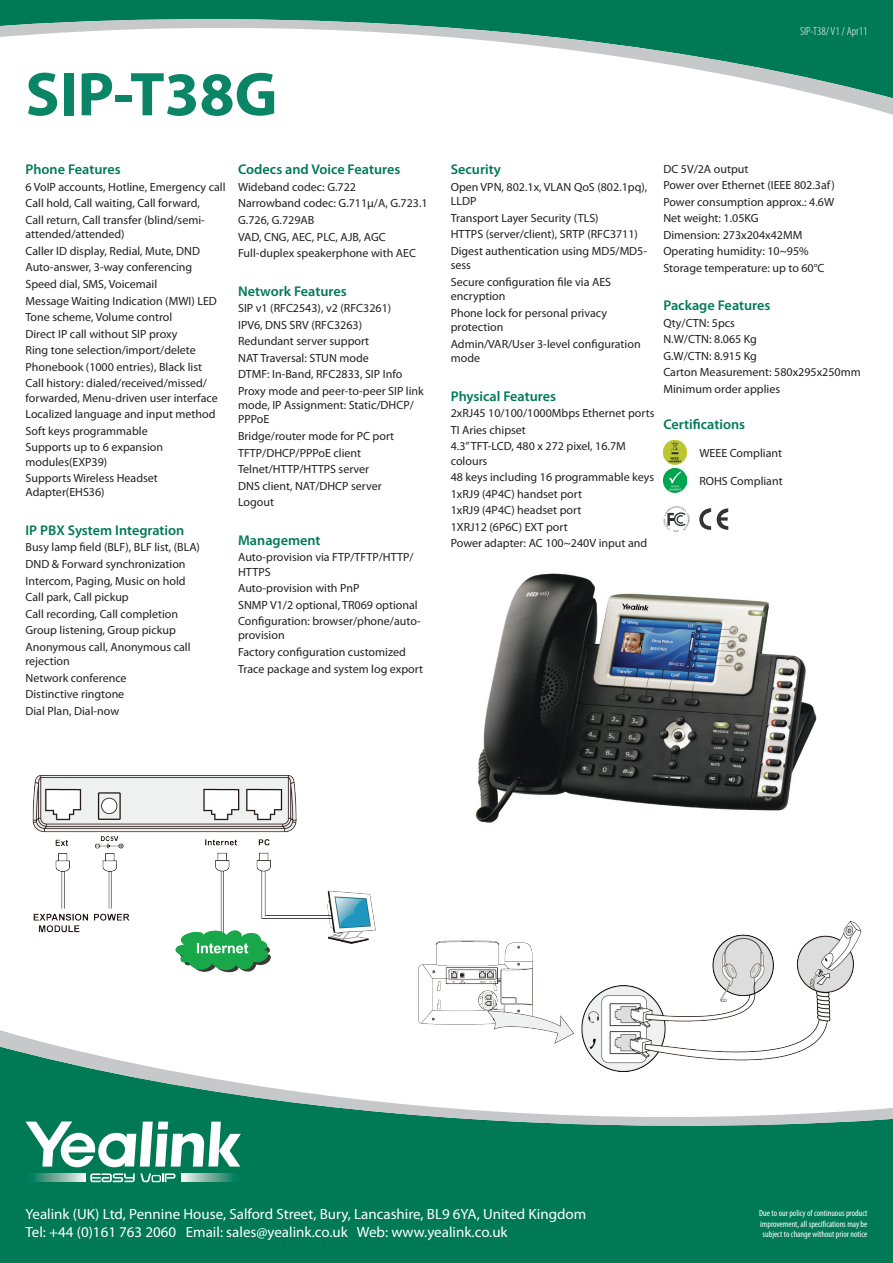
<style>
.page{position:relative;width:893px;height:1263px;background:#fff}
.page>*{position:absolute;margin:0;border:0;box-sizing:border-box;transform-origin:0 0}
.Front_Title{font:700 62.4px "Myriad Pro";color:#0a8566}
.t1{font:14.85px "Myriad Pro";color:#fff}
.Product_Sub_Title{font:600 14.1px "Myriad Pro";color:#007955}
.Body{font:600 14.1px "Myriad Pro";color:#007955}
.Body-2{font:11.85px/14.4px "Myriad Pro";color:#231f20}
.Body-3{font:300 condensed 11.85px "Myriad Pro";color:#fff}
.Bullet_Points_Small{font:condensed 9px/10.8px "Myriad Pro";color:#fff;text-align:justify}
</style>
<div class="page">
<div style="left:0;top:1161px;width:893px;height:102px;background:#007955"></div>
<svg style="left:0;top:1030px;width:893px;height:131px;fill:#007955"></svg>
<svg style="left:0;top:0;width:893px;height:115px"></svg>
<svg style="left:90px;top:1173px;width:85px;height:9px"></svg>
<svg style="left:26px;top:1174px;width:59px;height:7px"></svg>
<svg style="left:181px;top:1174px;width:60px;height:7px"></svg>
<svg style="left:26px;top:1121px;width:215px;height:46px"></svg>
<img style="left:18px;top:775px;width:850px;height:299px">
<img style="left:457px;top:573px;width:368px;height:252px">
<img style="left:663px;top:441px;width:24px;height:23px">
<img style="left:663px;top:469px;width:24px;height:23px">
<svg style="left:699px;top:508px;width:29px;height:22px"></svg>
<svg style="left:663px;top:506px;width:27px;height:26px"></svg>
<p class="Front_Title" style="left:26px;top:54px;width:254px">SIP-T38G</p>
<p class="Product_Sub_Title" style="left:26px;top:161px;width:97px">Phone Features</p>
<p class="Body-2" style="left:26px;top:180px;width:202px">6 VoIP accounts, Hotline, Emergency call</p>
<p class="Body-2" style="left:26px;top:196px;width:176px">Call hold, Call waiting, Call forward,</p>
<p class="Body-2" style="left:26px;top:213px;width:181px">Call return, Call transfer (blind/semi&shy;attended/attended)</p>
<p class="Body-2" style="left:26px;top:244px;width:176px">Caller ID display, Redial, Mute, DND</p>
<p class="Body-2" style="left:26px;top:260px;width:168px">Auto-answer, 3-way conferencing</p>
<p class="Body-2" style="left:26px;top:277px;width:133px">Speed dial, SMS, Voicemail</p>
<p class="Body-2" style="left:26px;top:293px;width:193px">Message Waiting Indication (MWI) LED</p>
<p class="Body-2" style="left:26px;top:310px;width:148px">Tone scheme, Volume control</p>
<p class="Body-2" style="left:26px;top:326px;width:153px">Direct IP call without SIP proxy</p>
<p class="Body-2" style="left:26px;top:343px;width:172px">Ring tone selection/import/delete</p>
<p class="Body-2" style="left:26px;top:359px;width:178px">Phonebook (1000 entries), Black list</p>
<p class="Body-2" style="left:26px;top:376px;width:194px">Call history: dialed/received/missed/ forwarded, Menu-driven user interface</p>
<p class="Body-2" style="left:26px;top:407px;width:192px">Localized language and input method</p>
<p class="Body-2" style="left:26px;top:423px;width:124px">Soft keys programmable</p>
<p class="Body-2" style="left:26px;top:440px;width:139px">Supports up to 6 expansion modules(EXP39)</p>
<p class="Body-2" style="left:26px;top:471px;width:134px">Supports Wireless Headset<br>Adapter(EHS36)</p>
<p class="Product_Sub_Title" style="left:26px;top:521px;width:160px">IP PBX System Integration</p>
<p class="Body-2" style="left:26px;top:540px;width:176px">Busy lamp field (BLF), BLF list, (BLA)</p>
<p class="Body-2" style="left:26px;top:557px;width:162px">DND &amp; Forward synchronization</p>
<p class="Body-2" style="left:26px;top:573px;width:162px">Intercom, Paging, Music on hold</p>
<p class="Body-2" style="left:26px;top:590px;width:105px">Call park, Call pickup</p>
<p class="Body-2" style="left:26px;top:606px;width:154px">Call recording, Call completion</p>
<p class="Body-2" style="left:26px;top:623px;width:152px">Group listening, Group pickup</p>
<p class="Body-2" style="left:26px;top:639px;width:166px">Anonymous call, Anonymous call rejection</p>
<p class="Body-2" style="left:26px;top:670px;width:103px">Network conference</p>
<p class="Body-2" style="left:26px;top:687px;width:100px">Distinctive ringtone</p>
<p class="Body-2" style="left:26px;top:703px;width:95px">Dial Plan, Dial-now</p>
<p class="Product_Sub_Title" style="left:238px;top:161px;width:164px">Codecs and Voice Features</p>
<p class="Body-2" style="left:238px;top:180px;width:119px">Wideband codec: G.722</p>
<p class="Body-2" style="left:238px;top:196px;width:191px">Narrowband codec: G.711μ/A, G.723.1</p>
<p class="Body-2" style="left:238px;top:213px;width:78px">G.726, G.729AB</p>
<p class="Body-2" style="left:238px;top:229px;width:149px">VAD, CNG, AEC, PLC, AJB, AGC</p>
<p class="Body-2" style="left:238px;top:246px;width:180px">Full-duplex speakerphone with AEC</p>
<p class="Body" style="left:238px;top:282px;width:110px">Network Features</p>
<p class="Body-2" style="left:238px;top:301px;width:155px">SIP v1 (RFC2543), v2 (RFC3261)</p>
<p class="Body-2" style="left:238px;top:317px;width:125px">IPV6, DNS SRV (RFC3263)</p>
<p class="Body-2" style="left:238px;top:334px;width:133px">Redundant server support</p>
<p class="Body-2" style="left:238px;top:350px;width:132px">NAT Traversal: STUN mode</p>
<p class="Body-2" style="left:238px;top:367px;width:166px">DTMF: In-Band, RFC2833, SIP Info</p>
<p class="Body-2" style="left:238px;top:383px;width:187px">Proxy mode and peer-to-peer SIP link mode, IP Assignment: Static/DHCP/<br>PPPoE</p>
<p class="Body-2" style="left:238px;top:429px;width:158px">Bridge/router mode for PC port</p>
<p class="Body-2" style="left:238px;top:445px;width:125px">TFTP/DHCP/PPPoE client</p>
<p class="Body-2" style="left:238px;top:462px;width:133px">Telnet/HTTP/HTTPS server</p>
<p class="Body-2" style="left:238px;top:478px;width:145px">DNS client, NAT/DHCP server</p>
<p class="Body-2" style="left:238px;top:495px;width:37px">Logout</p>
<p class="Product_Sub_Title" style="left:238px;top:531px;width:84px">Management</p>
<p class="Body-2" style="left:238px;top:550px;width:177px">Auto-provision via FTP/TFTP/HTTP/<br>HTTPS</p>
<p class="Body-2" style="left:238px;top:581px;width:123px">Auto-provision with PnP</p>
<p class="Body-2" style="left:238px;top:597px;width:181px">SNMP V1/2 optional, TR069 optional</p>
<p class="Body-2" style="left:238px;top:614px;width:184px">Configuration: browser/phone/auto&shy;provision</p>
<p class="Body-2" style="left:238px;top:645px;width:169px">Factory configuration customized</p>
<p class="Body-2" style="left:238px;top:661px;width:186px">Trace package and system log export</p>
<p class="Body-3" style="left:800px;top:24px;width:69px">SIP-T38/ V1 / Apr11</p>
<p class="Product_Sub_Title" style="left:451px;top:161px;width:52px">Security</p>
<p class="Body-2" style="left:451px;top:180px;width:198px">Open VPN, 802.1x, VLAN QoS (802.1pq),<br>LLDP</p>
<p class="Body-2" style="left:451px;top:210px;width:149px">Transport Layer Security (TLS)</p>
<p class="Body-2" style="left:451px;top:227px;width:189px">HTTPS (server/client), SRTP (RFC3711)</p>
<p class="Body-2" style="left:451px;top:244px;width:198px">Digest authentication using MD5/MD5- sess</p>
<p class="Body-2" style="left:451px;top:274px;width:162px">Secure configuration file via AES encryption</p>
<p class="Body-2" style="left:451px;top:305px;width:158px">Phone lock for personal privacy protection</p>
<p class="Body-2" style="left:451px;top:336px;width:191px">Admin/VAR/User 3-level configuration mode</p>
<p class="Body" style="left:451px;top:387px;width:107px">Physical Features</p>
<p class="Body-2" style="left:451px;top:406px;width:205px">2xRJ45 10/100/1000Mbps Ethernet ports</p>
<p class="Body-2" style="left:451px;top:422px;width:77px">TI Aries chipset</p>
<p class="Body-2" style="left:451px;top:439px;width:177px">4.3” TFT-LCD, 480 x 272 pixel, 16.7M colours</p>
<p class="Body-2" style="left:451px;top:470px;width:205px">48 keys including 16 programmable keys</p>
<p class="Body-2" style="left:451px;top:486px;width:133px">1xRJ9 (4P4C) handset port</p>
<p class="Body-2" style="left:451px;top:503px;width:132px">1xRJ9 (4P4C) headset port</p>
<p class="Body-2" style="left:451px;top:519px;width:118px">1XRJ12 (6P6C) EXT port</p>
<p class="Body-2" style="left:451px;top:536px;width:198px">Power adapter: AC 100~240V input and</p>
<p class="Body-2" style="left:663px;top:161px;width:87px">DC 5V/2A output</p>
<p class="Body-2" style="left:663px;top:178px;width:173px">Power over Ethernet (IEEE 802.3af)</p>
<p class="Body-2" style="left:663px;top:194px;width:172px">Power consumption approx.: 4.6W</p>
<p class="Body-2" style="left:663px;top:211px;width:97px">Net weight: 1.05KG</p>
<p class="Body-2" style="left:663px;top:227px;width:140px">Dimension: 273x204x42MM</p>
<p class="Body-2" style="left:663px;top:244px;width:147px">Operating humidity: 10~95%</p>
<p class="Body-2" style="left:663px;top:260px;width:163px">Storage temperature: up to 60°C</p>
<p class="Body" style="left:663px;top:297px;width:109px">Package Features</p>
<p class="Body-2" style="left:663px;top:315px;width:73px">Qty/CTN: 5pcs</p>
<p class="Body-2" style="left:663px;top:332px;width:95px">N.W/CTN: 8.065 Kg</p>
<p class="Body-2" style="left:663px;top:349px;width:95px">G.W/CTN: 8.915 Kg</p>
<p class="Body-2" style="left:663px;top:365px;width:199px">Carton Measurement: 580x295x250mm</p>
<p class="Body-2" style="left:663px;top:382px;width:118px">Minimum order applies</p>
<p class="Product_Sub_Title" style="left:663px;top:415px;width:83px">Certifications</p>
<p class="Body-2" style="left:699px;top:445px;width:84px">WEEE Compliant</p>
<p class="Body-2" style="left:699px;top:473px;width:85px">ROHS Compliant</p>
<p class="t1" style="left:26px;top:1205px;width:562px">Yealink (UK) Ltd, Pennine House, Salford Street, Bury, Lancashire, BL9 6YA, United Kingdom</p>
<p class="t1" style="left:26px;top:1223px;width:484px">Tel: +44 (0)161 763 2060 Email: sales@yealink.co.uk Web: www.yealink.co.uk</p>
<p class="Bullet_Points_Small" style="left:759px;top:1207px;width:110px">Due to our policy of continuous product improvement, all specifications may be subject to change without prior notice</p>
</div>
